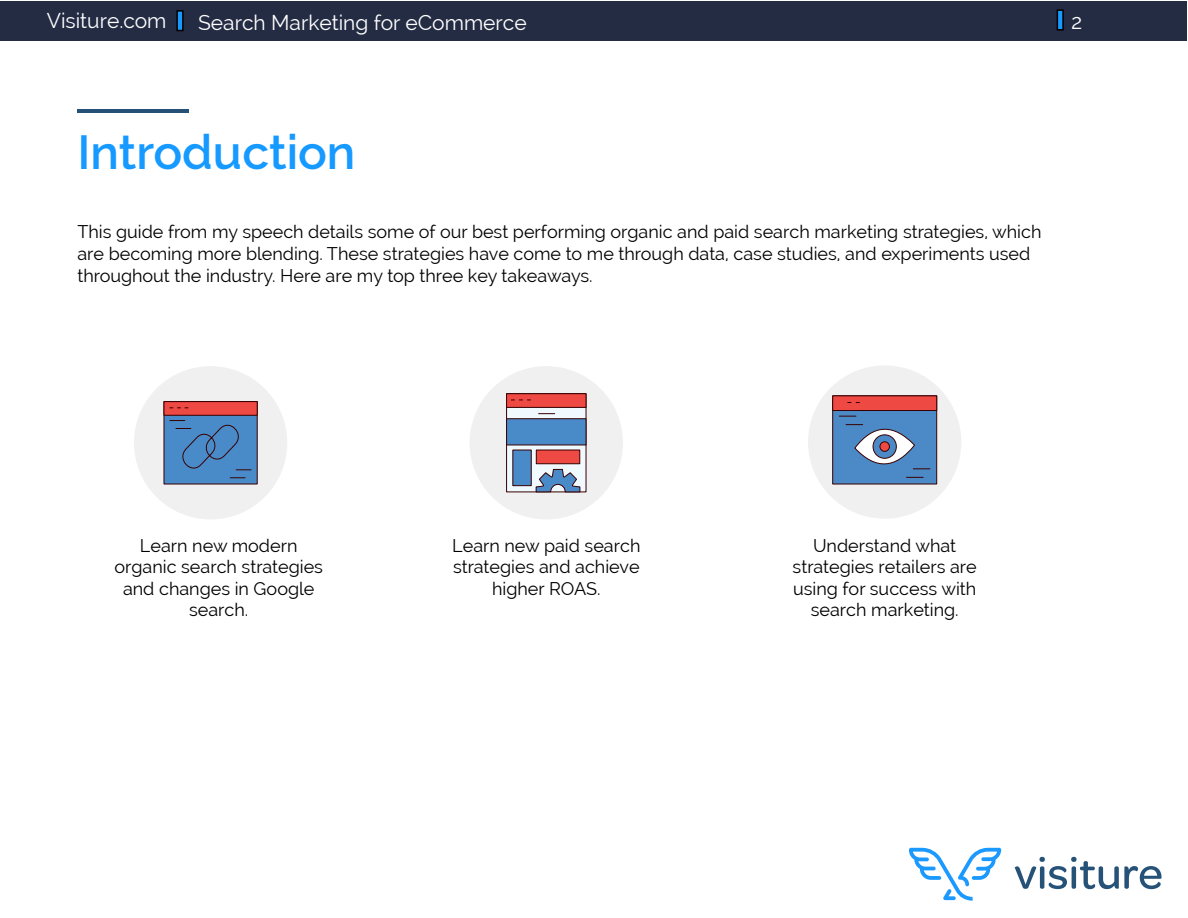
<style>
.page{position:relative;width:1188px;height:918px;background:#fff}
.page>*{position:absolute;margin:0;border:0;box-sizing:border-box;transform-origin:0 0}
.t1{font:600 48px "Raleway";color:#179aff}
.t2{font:21px "Raleway";color:#fff}
.t3{font:18px/21.6px "Raleway";color:#000;text-align:center}
</style>
<div class="page">
<svg style="left:1015px;top:857px;width:147px;height:32px"></svg>
<svg style="left:909px;top:848px;width:92px;height:53px"></svg>
<div style="left:1px;top:1px;width:1186px;height:40px;background:#242c44"></div>
<div style="left:177px;top:11px;width:6px;height:20px;background:#179aff"></div>
<div style="left:176px;top:10px;width:8px;height:21px;border:2px solid #000"></div>
<div style="left:1057px;top:10px;width:6px;height:20px;background:#179aff"></div>
<div style="left:1057px;top:9px;width:7px;height:22px;border:2px solid #000"></div>
<div style="left:134px;top:366px;width:153px;height:153px;background:#f0f0f0;border-radius:50%"></div>
<div style="left:470px;top:366px;width:153px;height:153px;background:#f0f0f0;border-radius:50%"></div>
<div style="left:808px;top:365px;width:153px;height:154px;background:#f0f0f0;border-radius:50%"></div>
<hr style="left:77px;top:110px;width:112px;height:3px;background:#265177">
<div style="left:164px;top:401px;width:93px;height:83px;background:#498bc9"></div>
<div style="left:164px;top:401px;width:93px;height:14px;background:#ef4943;border:1px solid #380001"></div>
<svg style="left:170px;top:407px;width:82px;height:71px"></svg>
<svg style="left:506px;top:408px;width:80px;height:84px;fill:#eff9fe"></svg>
<div style="left:506px;top:394px;width:80px;height:14px;background:#ef4943;border:1px solid #380001"></div>
<svg style="left:511px;top:400px;width:20px;height:1px"></svg>
<svg style="left:539px;top:413px;width:16px;height:1px"></svg>
<div style="left:506px;top:419px;width:80px;height:26px;background:#498bc9"></div>
<div style="left:513px;top:450px;width:18px;height:36px;background:#498bc9"></div>
<div style="left:536px;top:450px;width:44px;height:14px;background:#ef4943;border:1px solid #380001"></div>
<svg style="left:536px;top:469px;width:44px;height:23px"></svg>
<div style="left:832px;top:396px;width:105px;height:88px;background:#4b8ac6;border:1px solid #380001"></div>
<div style="left:832px;top:396px;width:105px;height:15px;background:#ef4943;border:1px solid #380001"></div>
<svg style="left:839px;top:416px;width:17px;height:1px"></svg>
<svg style="left:907px;top:477px;width:16px;height:1px"></svg>
<svg style="left:846px;top:424px;width:84px;height:46px"></svg>
<svg style="left:873px;top:435px;width:23px;height:23px"></svg>
<div style="left:873px;top:435px;width:24px;height:23px;border:1px solid #380001;border-radius:50%"></div>
<div style="left:880px;top:442px;width:9px;height:9px;background:#ef4943;border-radius:50%"></div>
<div style="left:880px;top:442px;width:10px;height:10px;border:1px solid #380001;border-radius:50%"></div>
<p class="t2" style="left:47px;top:8px;width:121px">Visiture.com</p>
<p class="t2" style="left:198px;top:10px;width:330px">Search Marketing for eCommerce</p>
<p class="t2" style="left:1071px;top:10px;width:13px">2</p>
<h1 class="t1" style="left:77px;top:125px;width:280px">Introduction</h1>
<p class="t3" style="left:77px;top:221px;width:966px;text-align:left">This guide from my speech details some of our best performing organic and paid search marketing strategies, which are becoming more blending. These strategies have come to me through data, case studies, and experiments used throughout the industry. Here are my top three key takeaways.</p>
<p class="t3" style="left:114px;top:534px;width:210px">Learn new modern organic search strategies and changes in Google search.</p>
<p class="t3" style="left:452px;top:534px;width:190px">Learn new paid search strategies and achieve higher ROAS.</p>
<p class="t3" style="left:793px;top:534px;width:186px">Understand what strategies retailers are using for success with search marketing.</p>
</div>
